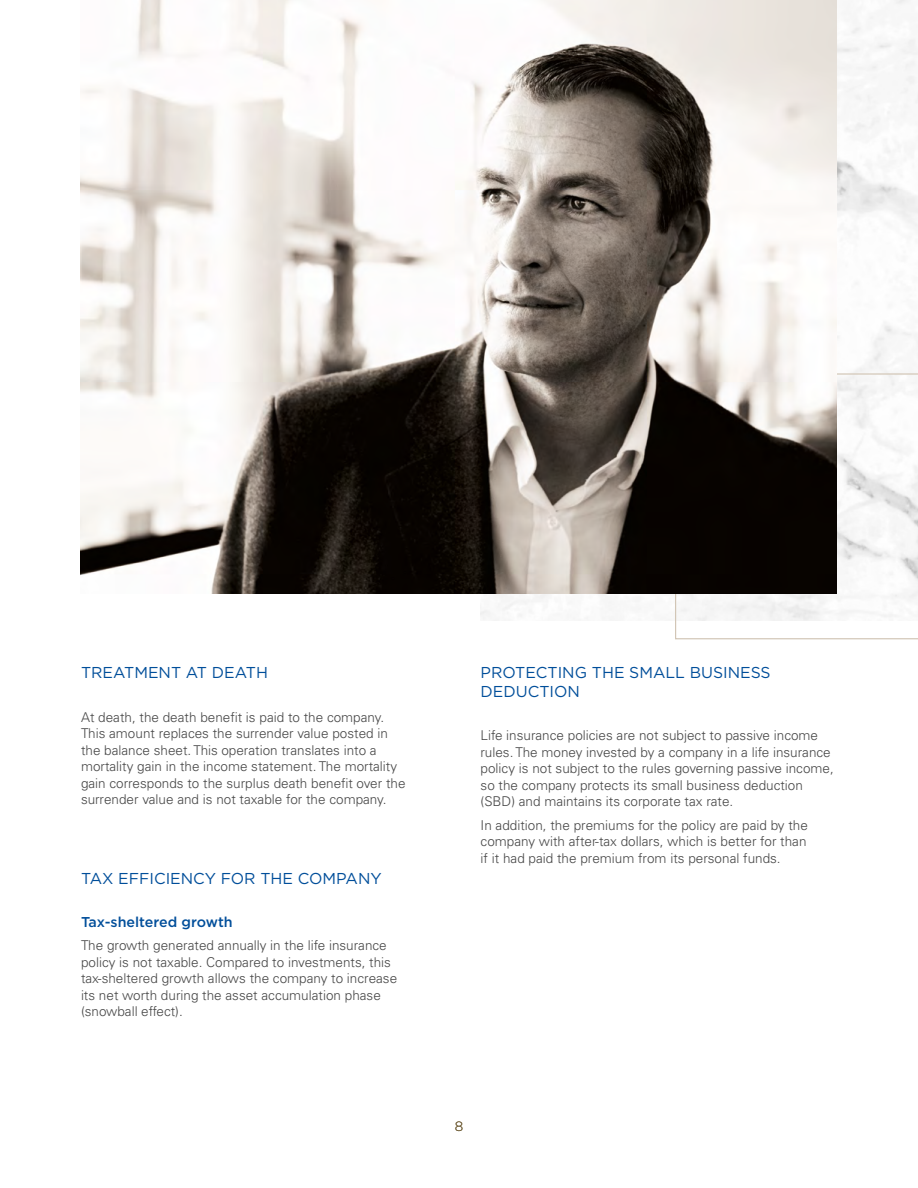
<style>
.page{position:relative;width:918px;height:1188px;background:#fff}
.page>*{position:absolute;margin:0;border:0;box-sizing:border-box;transform-origin:0 0}
.t1{font:15.75px/18.8px "Gotham";color:#004e9a}
.t2{font:500 14.25px "Gotham";color:#004e9a}
.t3{font:300 13.5px/16.5px "Univers LT Pro 45";color:#474747}
.t4{font:300 13.5px "Gotham";color:#6b582f}
</style>
<div class="page">
<img style="left:481px;top:0;width:437px;height:621px">
<svg style="left:675px;top:373px;width:243px;height:266px"></svg>
<img style="left:81px;top:0;width:756px;height:594px">
<h2 class="t1" style="left:81px;top:663px;width:188px">TREATMENT AT DEATH</h2>
<p class="t3" style="left:81px;top:708px;width:326px">At death, the death benefit is paid to the company.<br>This amount replaces the surrender value posted in the balance sheet. This operation translates into a mortality gain in the income statement. The mortality gain corresponds to the surplus death benefit over the surrender value and is not taxable for the company.</p>
<h2 class="t1" style="left:81px;top:868px;width:302px">TAX EFFICIENCY FOR THE COMPANY</h2>
<h3 class="t2" style="left:81px;top:913px;width:153px">Tax-sheltered growth</h3>
<p class="t3" style="left:81px;top:937px;width:318px">The growth generated annually in the life insurance policy is not taxable. Compared to investments, this tax-sheltered growth allows the company to increase its net worth during the asset accumulation phase (snowball effect).</p>
<h2 class="t1" style="left:481px;top:663px;width:292px">PROTECTING THE SMALL BUSINESS<br>DEDUCTION</h2>
<p class="t3" style="left:481px;top:727px;width:355px">Life insurance policies are not subject to passive income rules. The money invested by a company in a life insurance policy is not subject to the rules governing passive income, so the company protects its small business deduction (SBD) and maintains its corporate tax rate.</p>
<p class="t3" style="left:481px;top:816px;width:329px;text-align:justify">In addition, the premiums for the policy are paid by the company with after-tax dollars, which is better for than if it had paid the premium from its personal funds.</p>
<p class="t4" style="left:455px;top:1118px;width:10px">8</p>
</div>
